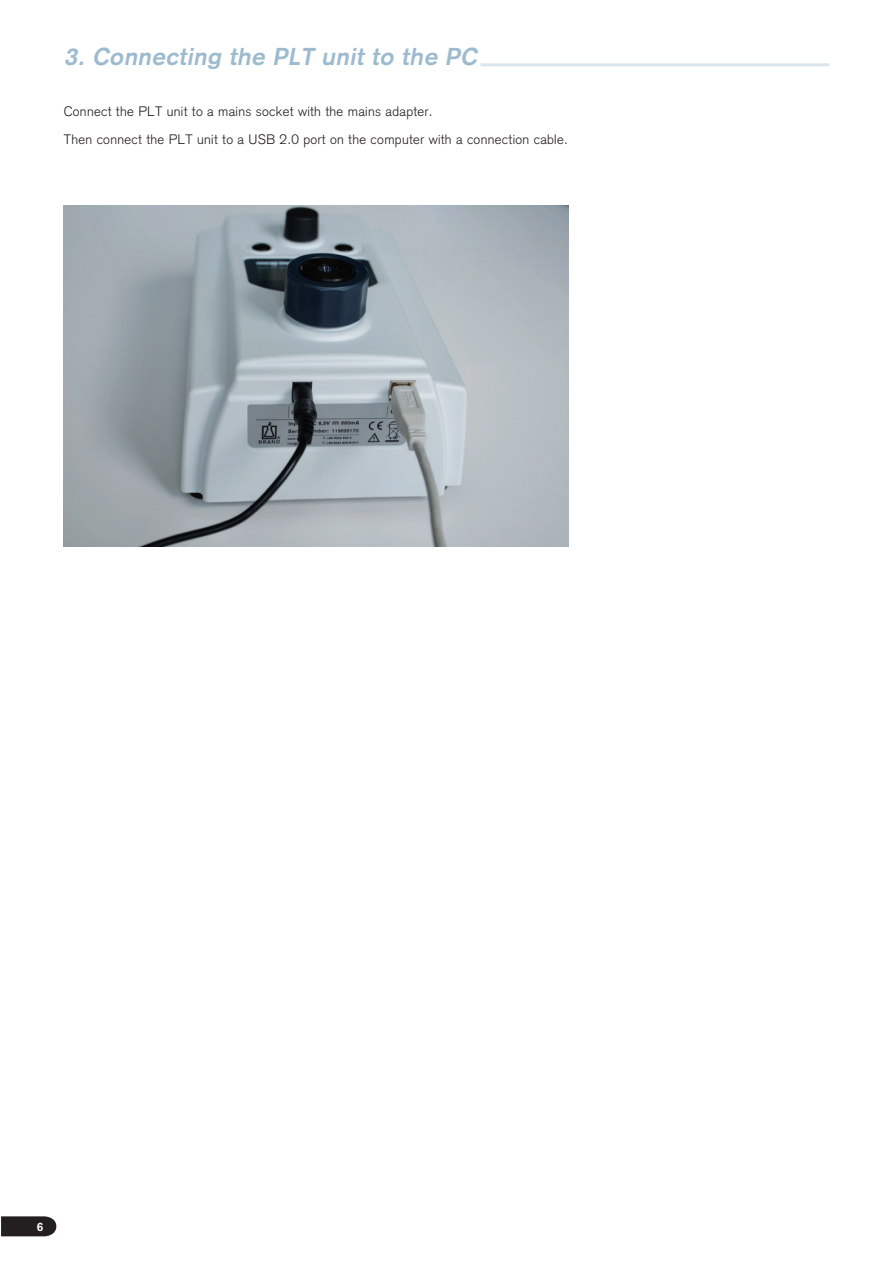
<style>
.page{position:relative;width:893px;height:1263px;background:#fff}
.page>*{position:absolute;margin:0;border:0;box-sizing:border-box;transform-origin:0 0}
.t1{font:italic 700 24px "Akzidenz Grotesk";color:#9dbacf}
.t2{font:300 13.5px/28px "Akzidenz Grotesk";letter-spacing:.025em;color:#231f20}
.t3{font:700 12px "Akzidenz Grotesk";color:#fff}
</style>
<div class="page">
<hr style="left:480px;top:63px;width:349px;height:3px;background:#dae4ec">
<img style="left:64px;top:206px;width:504px;height:341px">
<svg style="left:1px;top:1216px;width:55px;height:20px"></svg>
<h1 class="t1" style="left:64px;top:43px;width:419px">3. Connecting the PLT unit to the PC</h1>
<p class="t2" style="left:64px;top:98px;width:506px">Connect the PLT unit to a mains socket with the mains adapter.<br>Then connect the PLT unit to a USB 2.0 port on the computer with a connection cable.</p>
<p class="t3" style="left:37px;top:1220px;width:8px">6</p>
</div>
